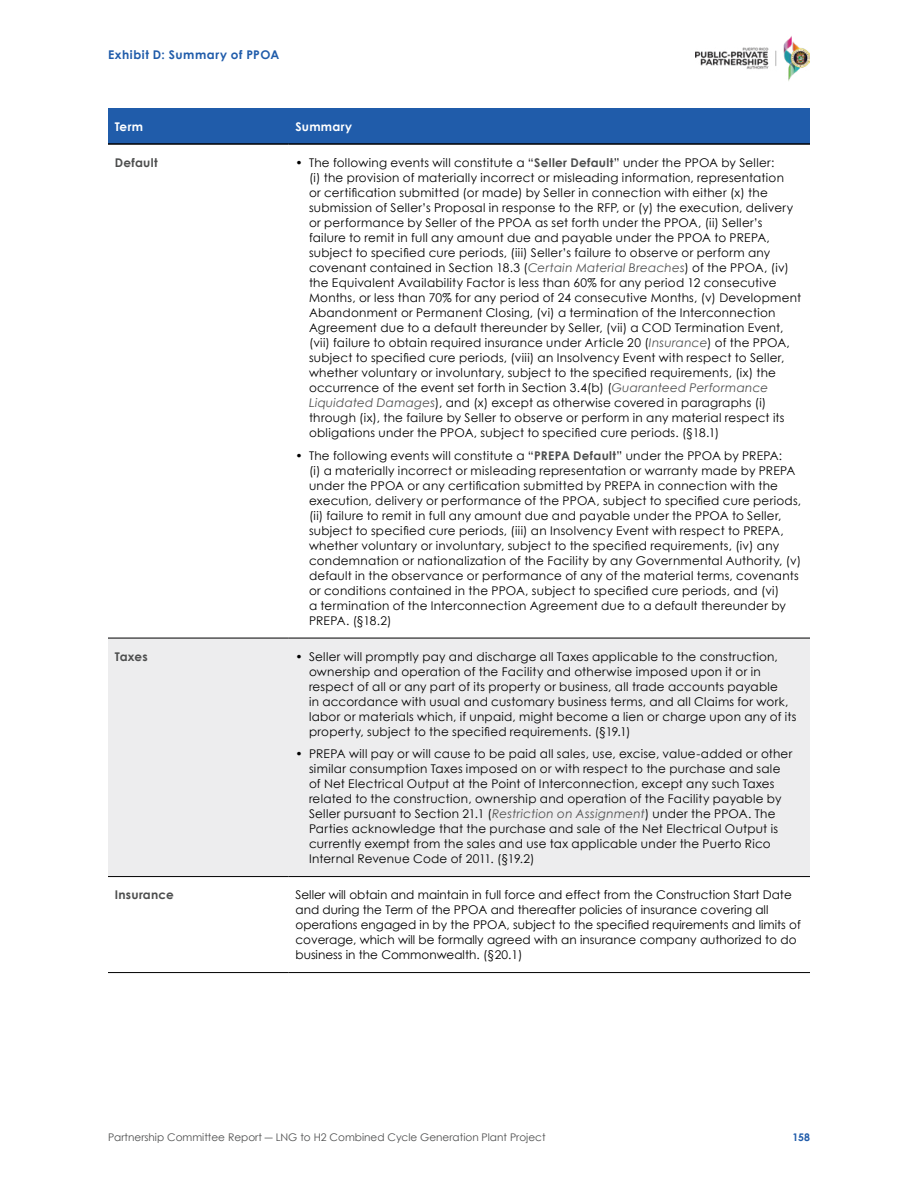
<style>
.page{position:relative;width:918px;height:1188px;background:#fff}
.page>*{position:absolute;margin:0;border:0;box-sizing:border-box;transform-origin:0 0}
.t1{font:12px/15px "Century Gothic";letter-spacing:.02em;color:#000}
.t2{font:12px/15px "Century Gothic";color:#000}
.t3{font:700 12px "Century Gothic";letter-spacing:.045em;color:#205caa}
.t4{font:700 12px "Century Gothic";letter-spacing:.02em;color:#4d4e4e}
.t5{font:700 12px "Century Gothic";letter-spacing:.025em;color:#fff}
.t6{font:10.5px "Century Gothic";color:#4d4e4e}
.t7{font:700 10.5px "Century Gothic";color:#205caa}
.s1{font-weight:700;color:#4d4e4e}
.s2{font-style:italic;color:#4d4e4e}
</style>
<div class="page">
<img style="left:696px;top:36px;width:114px;height:45px">
<div style="left:108px;top:108px;width:702px;height:35px;background:#205caa"></div>
<div style="left:108px;top:639px;width:702px;height:237px;background:#ededee"></div>
<hr style="left:108px;top:143px;width:181px;height:2px;background:#000">
<hr style="left:289px;top:143px;width:521px;height:2px;background:#000">
<hr style="left:108px;top:638px;width:181px;height:1px;background:#000">
<hr style="left:289px;top:638px;width:521px;height:1px;background:#000">
<hr style="left:108px;top:876px;width:181px;height:1px;background:#000">
<hr style="left:289px;top:876px;width:521px;height:1px;background:#000">
<hr style="left:108px;top:972px;width:181px;height:1px;background:#000">
<hr style="left:289px;top:972px;width:521px;height:1px;background:#000">
<p class="t3" style="left:108px;top:46px;width:173px">Exhibit D: Summary of PPOA</p>
<p class="t5" style="left:115px;top:117px;width:30px">Term</p>
<p class="t5" style="left:296px;top:117px;width:58px">Summary</p>
<p class="t4" style="left:115px;top:154px;width:44px">Default</p>
<p class="t1" style="left:309px;top:155px;width:494px;text-indent:-13px">• The following events will constitute a “<span class="s1">Seller Default</span>” under the PPOA by Seller:<br>(i) the provision of materially incorrect or misleading information, representation<br>or certification submitted (or made) by Seller in connection with either (x) the submission of Seller’s Proposal in response to the RFP, or (y) the execution, delivery or performance by Seller of the PPOA as set forth under the PPOA, (ii) Seller’s failure to remit in full any amount due and payable under the PPOA to PREPA, subject to specified cure periods, (iii) Seller’s failure to observe or perform any covenant contained in Section 18.3 (<span class="s2">Certain Material Breaches</span>) of the PPOA, (iv) the Equivalent Availability Factor is less than 60% for any period 12 consecutive Months, or less than 70% for any period of 24 consecutive Months, (v) Development Abandonment or Permanent Closing, (vi) a termination of the Interconnection Agreement due to a default thereunder by Seller, (vii) a COD Termination Event, (vii) failure to obtain required insurance under Article 20 (<span class="s2">Insurance</span>) of the PPOA, subject to specified cure periods, (viii) an Insolvency Event with respect to Seller, whether voluntary or involuntary, subject to the specified requirements, (ix) the occurrence of the event set forth in Section 3.4(b) (<span class="s2">Guaranteed Performance Liquidated Damages</span>), and (x) except as otherwise covered in paragraphs (i) through (ix), the failure by Seller to observe or perform in any material respect its obligations under the PPOA, subject to specified cure periods. (§18.1)</p>
<p class="t1" style="left:309px;top:448px;width:494px;text-indent:-13px">• The following events will constitute a “<span class="s1">PREPA Default</span>” under the PPOA by PREPA:<br>(i) a materially incorrect or misleading representation or warranty made by PREPA under the PPOA or any certification submitted by PREPA in connection with the execution, delivery or performance of the PPOA, subject to specified cure periods, (ii) failure to remit in full any amount due and payable under the PPOA to Seller, subject to specified cure periods, (iii) an Insolvency Event with respect to PREPA, whether voluntary or involuntary, subject to the specified requirements, (iv) any condemnation or nationalization of the Facility by any Governmental Authority, (v) default in the observance or performance of any of the material terms, covenants or conditions contained in the PPOA, subject to specified cure periods, and (vi)<br>a termination of the Interconnection Agreement due to a default thereunder by PREPA. (§18.2)</p>
<p class="t4" style="left:115px;top:647px;width:34px">Taxes</p>
<p class="t1" style="left:309px;top:649px;width:489px;text-indent:-14px">• Seller will promptly pay and discharge all Taxes applicable to the construction, ownership and operation of the Facility and otherwise imposed upon it or in respect of all or any part of its property or business, all trade accounts payable<br>in accordance with usual and customary business terms, and all Claims for work, labor or materials which, if unpaid, might become a lien or charge upon any of its property, subject to the specified requirements. (§19.1)</p>
<p class="t1" style="left:309px;top:746px;width:485px;text-indent:-14px">• PREPA will pay or will cause to be paid all sales, use, excise, value-added or other similar consumption Taxes imposed on or with respect to the purchase and sale of Net Electrical Output at the Point of Interconnection, except any such Taxes related to the construction, ownership and operation of the Facility payable by Seller pursuant to Section 21.1 (<span class="s2">Restriction on Assignment</span>) under the PPOA. The Parties acknowledge that the purchase and sale of the Net Electrical Output is currently exempt from the sales and use tax applicable under the Puerto Rico Internal Revenue Code of 2011. (§19.2)</p>
<p class="t4" style="left:115px;top:886px;width:61px">Insurance</p>
<p class="t2" style="left:296px;top:887px;width:507px">Seller will obtain and maintain in full force and effect from the Construction Start Date and during the Term of the PPOA and thereafter policies of insurance covering all operations engaged in by the PPOA, subject to the specified requirements and limits of coverage, which will be formally agreed with an insurance company authorized to do business in the Commonwealth. (§20.1)</p>
<p class="t6" style="left:108px;top:1130px;width:439px">Partnership Committee Report ― LNG to H2 Combined Cycle Generation Plant Project</p>
<p class="t7" style="left:792px;top:1130px;width:19px">158</p>
</div>
